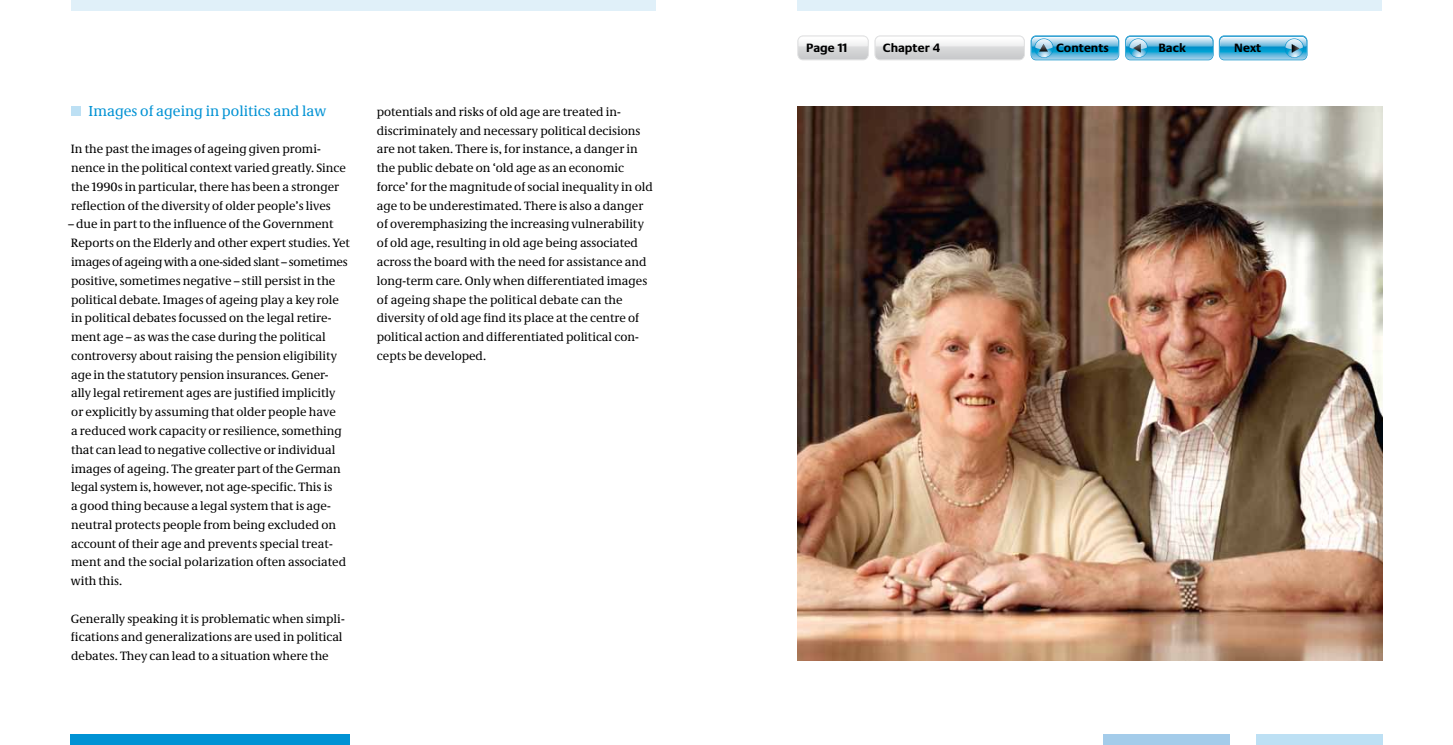
<style>
.page{position:relative;width:1453px;height:745px;background:#fff}
.page>*{position:absolute;margin:0;border:0;box-sizing:border-box;transform-origin:0 0}
.t1{font:15px "Neue Demos";color:#0092d4}
.t2{font:12.5px/18.8px "Neue Demos";color:#000}
.t3{font:700 12.5px "Neue Praxis";color:#000}
</style>
<div class="page">
<div style="left:71px;top:0;width:585px;height:11px;background:#e0f0f9"></div>
<div style="left:797px;top:0;width:585px;height:11px;background:#e0f0f9"></div>
<div style="left:1103px;top:733px;width:126px;height:11px;background:#a4ccea"></div>
<div style="left:1256px;top:733px;width:126px;height:11px;background:#bde0f4"></div>
<div style="left:71px;top:106px;width:10px;height:10px;background:#bde0f4"></div>
<div style="left:71px;top:733px;width:279px;height:11px;background:#0092d4"></div>
<img style="left:797px;top:106px;width:585px;height:553px">
<svg style="left:1125px;top:35px;width:88px;height:25px;background:#6fbdde"></svg>
<svg style="left:1219px;top:35px;width:88px;height:25px;background:#6ebcdd"></svg>
<svg style="left:797px;top:35px;width:322px;height:25px"></svg>
<img style="left:799px;top:37px;width:68px;height:5px">
<h2 class="t1" style="left:89px;top:102px;width:239px">Images of ageing in politics and law</h2>
<p class="t2" style="left:71px;top:139px;width:277px">In the past the images of ageing given promi&shy;nence in the political context varied greatly. Since the 1990s in particular, there has been a stronger reflection of the diversity of older people’s lives</p>
<p class="t2" style="left:68px;top:214px;width:283px">– due in part to the influence of the Government Reports on the Elderly and other expert studies. Yet images of ageing with a one-sided slant – sometimes positive, sometimes negative – still persist in the political debate. Images of ageing play a key role in political debates focussed on the legal retire&shy;ment age – as was the case during the political controversy about raising the pension eligibility age in the statutory pension insurances. Gener-<br>ally legal retirement ages are justified implicitly<br>or explicitly by assuming that older people have<br>a reduced work capacity or resilience, something that can lead to negative collective or individual images of ageing. The greater part of the German legal system is, however, not age-specific. This is<br>a good thing because a legal system that is age&shy;neutral protects people from being excluded on account of their age and prevents special treat&shy;ment and the social polarization often associated with this.</p>
<p class="t2" style="left:71px;top:608px;width:275px">Generally speaking it is problematic when simpli&shy;fications and generalizations are used in political debates. They can lead to a situation where the</p>
<p class="t2" style="left:377px;top:102px;width:278px">potentials and risks of old age are treated in&shy;discriminately and necessary political decisions are not taken. There is, for instance, a danger in the public debate on ‘old age as an economic force’ for the magnitude of social inequality in old age to be underestimated. There is also a danger of overemphasizing the increasing vulnerability of old age, resulting in old age being associated across the board with the need for assistance and long-term care. Only when differentiated images of ageing shape the political debate can the diversity of old age find its place at the centre of political action and differentiated political con&shy;cepts be developed.</p>
<p class="t3" style="left:806px;top:40px;width:43px">Page 11</p>
<p class="t3" style="left:883px;top:40px;width:59px">Chapter 4</p>
<p class="t3" style="left:1056px;top:40px;width:54px">Contents</p>
<p class="t3" style="left:1158px;top:40px;width:29px">Back</p>
<p class="t3" style="left:1234px;top:40px;width:29px">Next</p>
</div>
